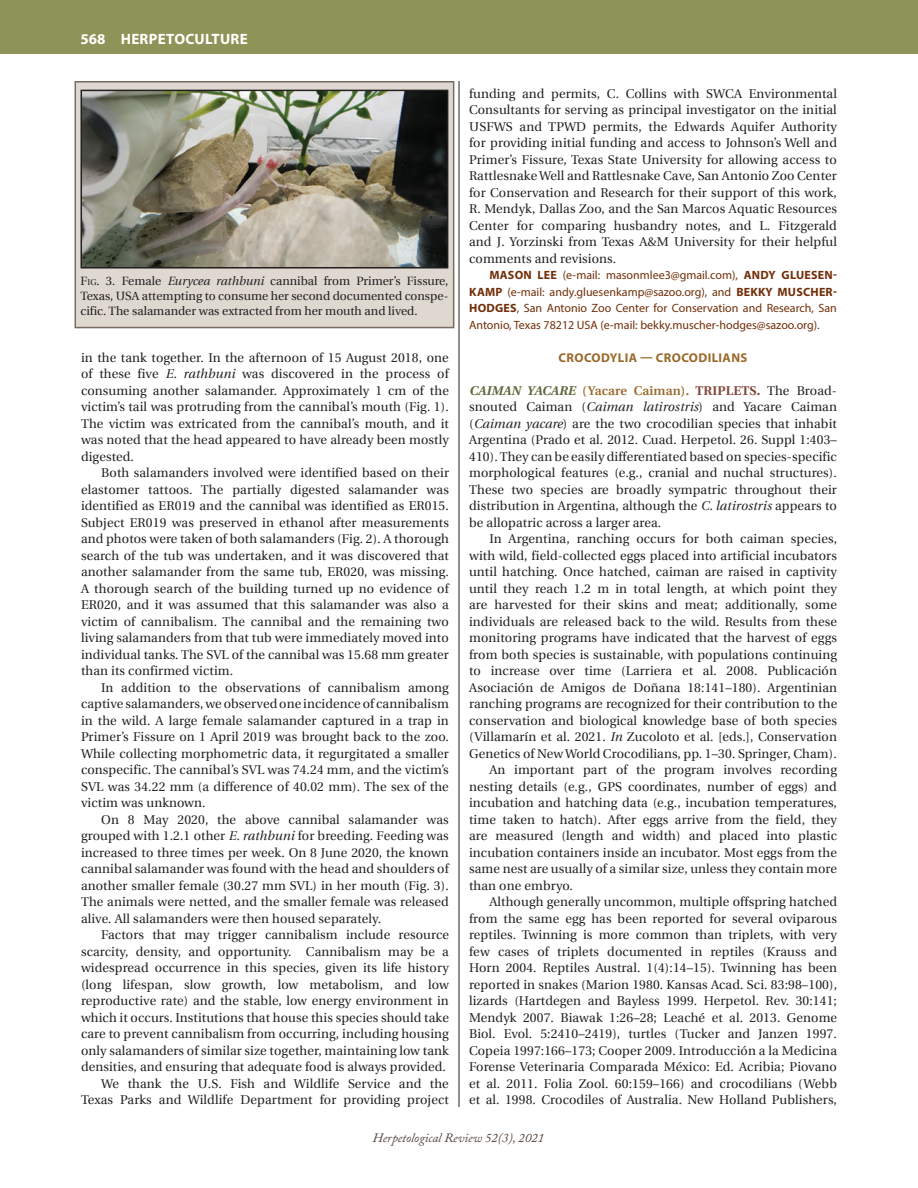
<style>
.page{position:relative;width:918px;height:1188px;background:#fff}
.page>*{position:absolute;margin:0;border:0;box-sizing:border-box;transform-origin:0 0}
.t1{font:700 15px "Myriad Pro";letter-spacing:.02em;color:#fff}
.t2{font:12.75px/16.5px "Utopia";letter-spacing:.01em;color:#231f20;text-align:justify}
.t3{font:italic 12.75px "Adobe Caslon Pro";color:#504137}
.t4{font:700 12.75px "Myriad Pro";letter-spacing:.03em;color:#9a6a2c}
.t5{font:12px/16.5px "Myriad Pro";color:#712e09;text-align:justify}
.t6{font:12px/15px "Utopia";color:#231f20;text-align:justify}
.s1{font-style:inherit}
.s2{font-size:8.4px}
.s3{font-style:italic}
.s4{font-weight:700}
.s5{font-weight:700;font-style:italic;color:#63673c}
.s6{font-weight:600;color:#9a6a2c}
.s7{font-weight:700;color:#84493f}
</style>
<div class="page">
<div style="left:0;top:0;width:918px;height:54px;background:#8e9357"></div>
<hr style="left:459px;top:81px;width:1px;height:1026px;background:#231f20">
<div style="left:75px;top:81px;width:379px;height:247px;background:#ded8d1;border:2px solid #7a6a5f"></div>
<img style="left:84px;top:93px;width:361px;height:173px">
<div style="left:81px;top:90px;width:367px;height:179px;border:2px solid #231f20"></div>
<p class="t1" style="left:80px;top:29px;width:169px">568 HERPETOCULTURE</p>
<p class="t6" style="left:81px;top:274px;width:369px"><span class="s1">F</span><span class="s2">ig</span><span class="s1">.</span> 3. Female <span class="s3">Eurycea rathbuni</span> cannibal from Primer’s Fissure, Texas, USA attempting to consume her second documented conspe&shy;cific. The salamander was extracted from her mouth and lived.</p>
<p class="t2" style="left:81px;top:349px;width:369px">in the tank together. In the afternoon of 15 August 2018, one of these five <span class="s3">E. rathbuni</span> was discovered in the process of consuming another salamander. Approximately 1 cm of the victim’s tail was protruding from the cannibal’s mouth (Fig. 1).<br>The victim was extricated from the cannibal’s mouth, and it was noted that the head appeared to have already been mostly digested.</p>
<p class="t2" style="left:81px;top:465px;width:370px;text-indent:20px">Both salamanders involved were identified based on their elastomer tattoos. The partially digested salamander was identified as ER019 and the cannibal was identified as ER015.<br>Subject ER019 was preserved in ethanol after measurements and photos were taken of both salamanders (Fig. 2). A thorough search of the tub was undertaken, and it was discovered that another salamander from the same tub, ER020, was missing.<br>A thorough search of the building turned up no evidence of ER020, and it was assumed that this salamander was also a victim of cannibalism. The cannibal and the remaining two living salamanders from that tub were immediately moved into individual tanks. The SVL of the cannibal was 15.68 mm greater than its confirmed victim.</p>
<p class="t2" style="left:81px;top:679px;width:369px;text-indent:20px">In addition to the observations of cannibalism among captive salamanders, we observed one incidence of cannibalism in the wild. A large female salamander captured in a trap in Primer’s Fissure on 1 April 2019 was brought back to the zoo.<br>While collecting morphometric data, it regurgitated a smaller conspecific. The cannibal’s SVL was 74.24 mm, and the victim’s SVL was 34.22 mm (a difference of 40.02 mm). The sex of the victim was unknown.</p>
<p class="t2" style="left:81px;top:811px;width:369px;text-indent:20px">On 8 May 2020, the above cannibal salamander was grouped with 1.2.1 other <span class="s3">E. rathbuni</span> for breeding. Feeding was increased to three times per week. On 8 June 2020, the known cannibal salamander was found with the head and shoulders of another smaller female (30.27 mm SVL) in her mouth (Fig. 3).<br>The animals were netted, and the smaller female was released alive. All salamanders were then housed separately.</p>
<p class="t2" style="left:81px;top:927px;width:370px;text-align:right">Factors that may trigger cannibalism include resource scarcity, density, and opportunity. Cannibalism may be a widespread occurrence in this species, given its life history (long lifespan, slow growth, low metabolism, and low reproductive rate) and the stable, low energy environment in which it occurs. Institutions that house this species should take care to prevent cannibalism from occurring, including housing only salamanders of similar size together, maintaining low tank densities, and ensuring that adequate food is always provided.<br>We thank the U.S. Fish and Wildlife Service and the Texas Parks and Wildlife Department for providing project</p>
<p class="t2" style="left:469px;top:85px;width:369px">funding and permits, C. Collins with SWCA Environmental Consultants for serving as principal investigator on the initial USFWS and TPWD permits, the Edwards Aquifer Authority for providing initial funding and access to Johnson’s Well and Primer’s Fissure, Texas State University for allowing access to Rattlesnake Well and Rattlesnake Cave, San Antonio Zoo Center for Conservation and Research for their support of this work, R. Mendyk, Dallas Zoo, and the San Marcos Aquatic Resources Center for comparing husbandry notes, and L. Fitzgerald and J. Yorzinski from Texas A&amp;M University for their helpful comments and revisions.</p>
<p class="t5" style="left:469px;top:267px;width:369px;text-indent:20px"><span class="s4">MASON LEE</span> (e-mail: masonmlee3@gmail.com), <span class="s4">ANDY GLUESEN-KAMP</span> (e-mail: andy.gluesenkamp@sazoo.org), and <span class="s4">BEKKY MUSCHER-HODGES</span>, San Antonio Zoo Center for Conservation and Research, San Antonio, Texas 78212 USA (e-mail: bekky.muscher-hodges@sazoo.org).</p>
<p class="t4" style="left:559px;top:349px;width:190px">CROCODYLIA — CROCODILIANS</p>
<p class="t2" style="left:469px;top:382px;width:369px"><span class="s5">CAIMAN YACARE</span> <span class="s6">(Yacare Caiman).</span> <span class="s7">TRIPLETS.</span> The Broad&shy;snouted Caiman (<span class="s3">Caiman latirostris</span>) and Yacare Caiman (<span class="s3">Caiman yacare</span>) are the two crocodilian species that inhabit Argentina (Prado et al. 2012. Cuad. Herpetol. 26. Suppl 1:403– 410). They can be easily differentiated based on species-specific morphological features (e.g., cranial and nuchal structures).<br>These two species are broadly sympatric throughout their distribution in Argentina, although the <span class="s3">C. latirostris</span> appears to be allopatric across a larger area.</p>
<p class="t2" style="left:489px;top:531px;width:349px">In Argentina, ranching occurs for both caiman species,</p>
<p class="t2" style="left:469px;top:547px;width:369px">with wild, field-collected eggs placed into artificial incubators</p>
<p class="t2" style="left:469px;top:564px;width:369px">until hatching. Once hatched, caiman are raised in captivity</p>
<p class="t2" style="left:469px;top:580px;width:369px">until they reach 1.2 m in total length, at which point they</p>
<p class="t2" style="left:469px;top:597px;width:369px">are harvested for their skins and meat; additionally, some</p>
<p class="t2" style="left:469px;top:613px;width:369px">individuals are released back to the wild. Results from these</p>
<p class="t2" style="left:469px;top:630px;width:369px">monitoring programs have indicated that the harvest of eggs</p>
<p class="t2" style="left:469px;top:646px;width:369px">from both species is sustainable, with populations continuing</p>
<p class="t2" style="left:469px;top:663px;width:369px">to increase over time (Larriera et al. 2008. Publicación</p>
<p class="t2" style="left:469px;top:679px;width:369px">Asociación de Amigos de Doñana 18:141–180). Argentinian</p>
<p class="t2" style="left:469px;top:696px;width:370px">ranching programs are recognized for their contribution to the</p>
<p class="t2" style="left:469px;top:712px;width:369px">conservation and biological knowledge base of both species</p>
<p class="t2" style="left:469px;top:729px;width:369px">(Villamarín et al. 2021. <span class="s3">In</span> Zucoloto et al. [eds.], Conservation</p>
<p class="t2" style="left:469px;top:745px;width:369px">Genetics of New World Crocodilians, pp. 1–30. Springer, Cham).</p>
<p class="t2" style="left:489px;top:762px;width:349px">An important part of the program involves recording</p>
<p class="t2" style="left:469px;top:778px;width:369px">nesting details (e.g., GPS coordinates, number of eggs) and</p>
<p class="t2" style="left:469px;top:795px;width:369px">incubation and hatching data (e.g., incubation temperatures,</p>
<p class="t2" style="left:469px;top:811px;width:369px">time taken to hatch). After eggs arrive from the field, they</p>
<p class="t2" style="left:469px;top:828px;width:369px">are measured (length and width) and placed into plastic</p>
<p class="t2" style="left:469px;top:844px;width:369px">incubation containers inside an incubator. Most eggs from the</p>
<p class="t2" style="left:469px;top:861px;width:369px">same nest are usually of a similar size, unless they contain more</p>
<p class="t2" style="left:469px;top:877px;width:105px">than one embryo.</p>
<p class="t2" style="left:489px;top:894px;width:349px">Although generally uncommon, multiple offspring hatched</p>
<p class="t2" style="left:469px;top:910px;width:369px">from the same egg has been reported for several oviparous</p>
<p class="t2" style="left:469px;top:927px;width:369px">reptiles. Twinning is more common than triplets, with very</p>
<p class="t2" style="left:469px;top:943px;width:369px">few cases of triplets documented in reptiles (Krauss and</p>
<p class="t2" style="left:469px;top:960px;width:369px">Horn 2004. Reptiles Austral. 1(4):14–15). Twinning has been</p>
<p class="t2" style="left:469px;top:976px;width:369px">reported in snakes (Marion 1980. Kansas Acad. Sci. 83:98–100),</p>
<p class="t2" style="left:469px;top:993px;width:369px">lizards (Hartdegen and Bayless 1999. Herpetol. Rev. 30:141;</p>
<p class="t2" style="left:469px;top:1009px;width:369px">Mendyk 2007. Biawak 1:26–28; Leaché et al. 2013. Genome</p>
<p class="t2" style="left:469px;top:1026px;width:369px">Biol. Evol. 5:2410–2419), turtles (Tucker and Janzen 1997.</p>
<p class="t2" style="left:469px;top:1042px;width:369px">Copeia 1997:166–173; Cooper 2009. Introducción a la Medicina</p>
<p class="t2" style="left:469px;top:1059px;width:369px">Forense Veterinaria Comparada México: Ed. Acribia; Piovano</p>
<p class="t2" style="left:469px;top:1075px;width:369px">et al. 2011. Folia Zool. 60:159–166) and crocodilians (Webb</p>
<p class="t2" style="left:469px;top:1092px;width:369px">et al. 1998. Crocodiles of Australia. New Holland Publishers,</p>
<p class="t3" style="left:373px;top:1130px;width:173px">Herpetological Review 52(3), 2021</p>
</div>
